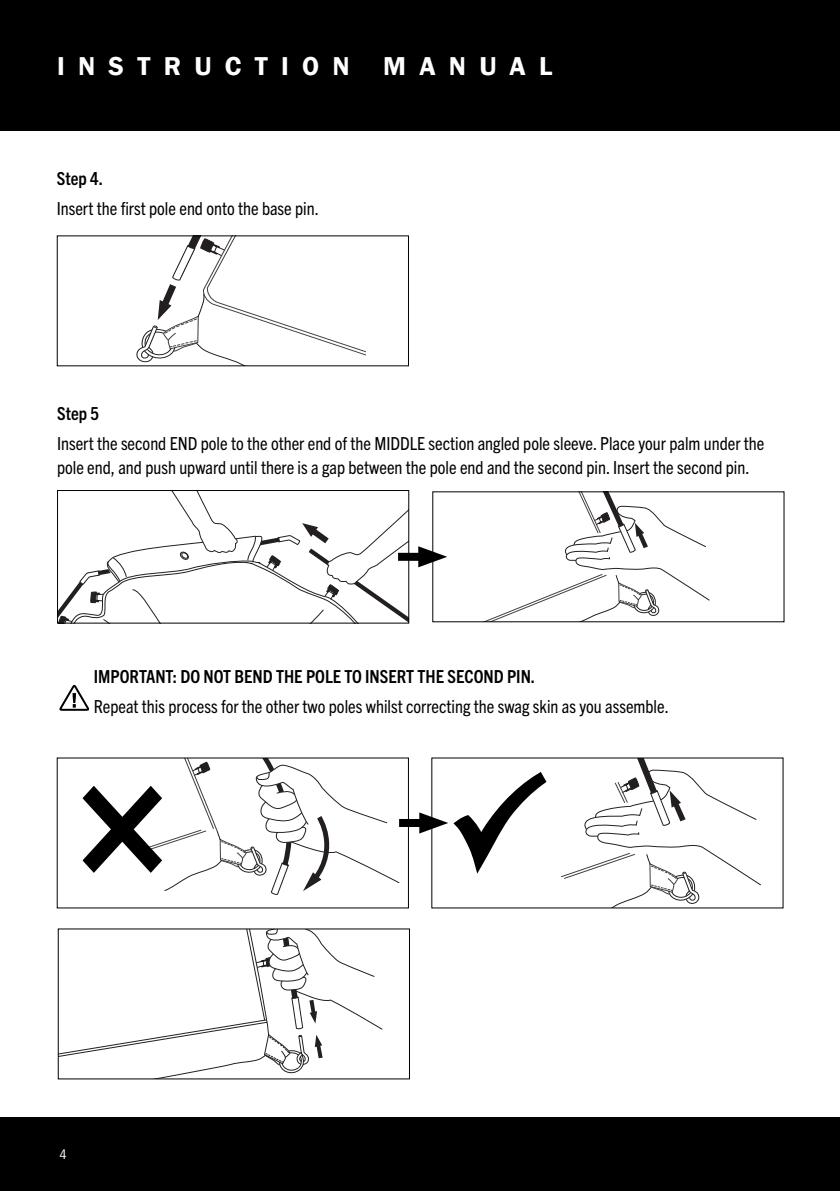
<style>
.page{position:relative;width:840px;height:1191px;background:#fff}
.page>*{position:absolute;margin:0;border:0;box-sizing:border-box;transform-origin:0 0}
.t1{font:600 26.6px "Franklin Gothic";letter-spacing:.5em;color:#fff}
.t2{font:condensed 18px/24px "Trade Gothic Next LT Pro";color:#000}
.t3{font:700 condensed 18px "Trade Gothic Next LT Pro";color:#000}
.t4{font:14px "Franklin Gothic URW Cond";color:#fff}
.t5{font:700 5.2px "Arial";color:#231f20;scale:.95 1}
</style>
<div class="page">
<div style="left:0;top:1117px;width:839px;height:74px;background:#000"></div>
<div style="left:0;top:0;width:839px;height:130px;background:#000"></div>
<svg style="left:59px;top:492px;width:348px;height:129px"></svg>
<div style="left:57px;top:490px;width:352px;height:133px;border:1px solid #000"></div>
<div style="left:398px;top:553px;width:31px;height:8px;background:#000"></div>
<svg style="left:418px;top:492px;width:291px;height:130px"></svg>
<svg style="left:59px;top:684px;width:31px;height:27px"></svg>
<svg style="left:136px;top:237px;width:229px;height:127px"></svg>
<svg style="left:561px;top:759px;width:199px;height:147px"></svg>
<div style="left:399px;top:819px;width:31px;height:8px;background:#000"></div>
<svg style="left:419px;top:766px;width:128px;height:118px"></svg>
<svg style="left:83px;top:758px;width:316px;height:137px"></svg>
<svg style="left:60px;top:930px;width:322px;height:147px"></svg>
<h1 class="t1" style="left:57px;top:49px;width:496px">INSTRUCTION MANUAL</h1>
<p class="t3" style="left:57px;top:166px;width:48px">Step 4.</p>
<p class="t2" style="left:57px;top:195px;width:263px">Insert the first pole end onto the base pin.</p>
<p class="t3" style="left:57px;top:401px;width:44px">Step 5</p>
<p class="t2" style="left:57px;top:430px;width:708px">Insert the second END pole to the other end of the MIDDLE section angled pole sleeve. Place your palm under the pole end, and push upward until there is a gap between the pole end and the second pin. Insert the second pin.</p>
<p class="t3" style="left:94px;top:664px;width:442px">IMPORTANT: DO NOT BEND THE POLE TO INSERT THE SECOND PIN.</p>
<p class="t2" style="left:94px;top:693px;width:576px">Repeat this process for the other two poles whilst correcting the swag skin as you assemble.</p>
<p class="t5" style="left:328px;top:708px;width:43px;rotate:-17deg">DUSK TO DAWN</p>
<p class="t4" style="left:60px;top:1144px;width:9px">4</p>
</div>
